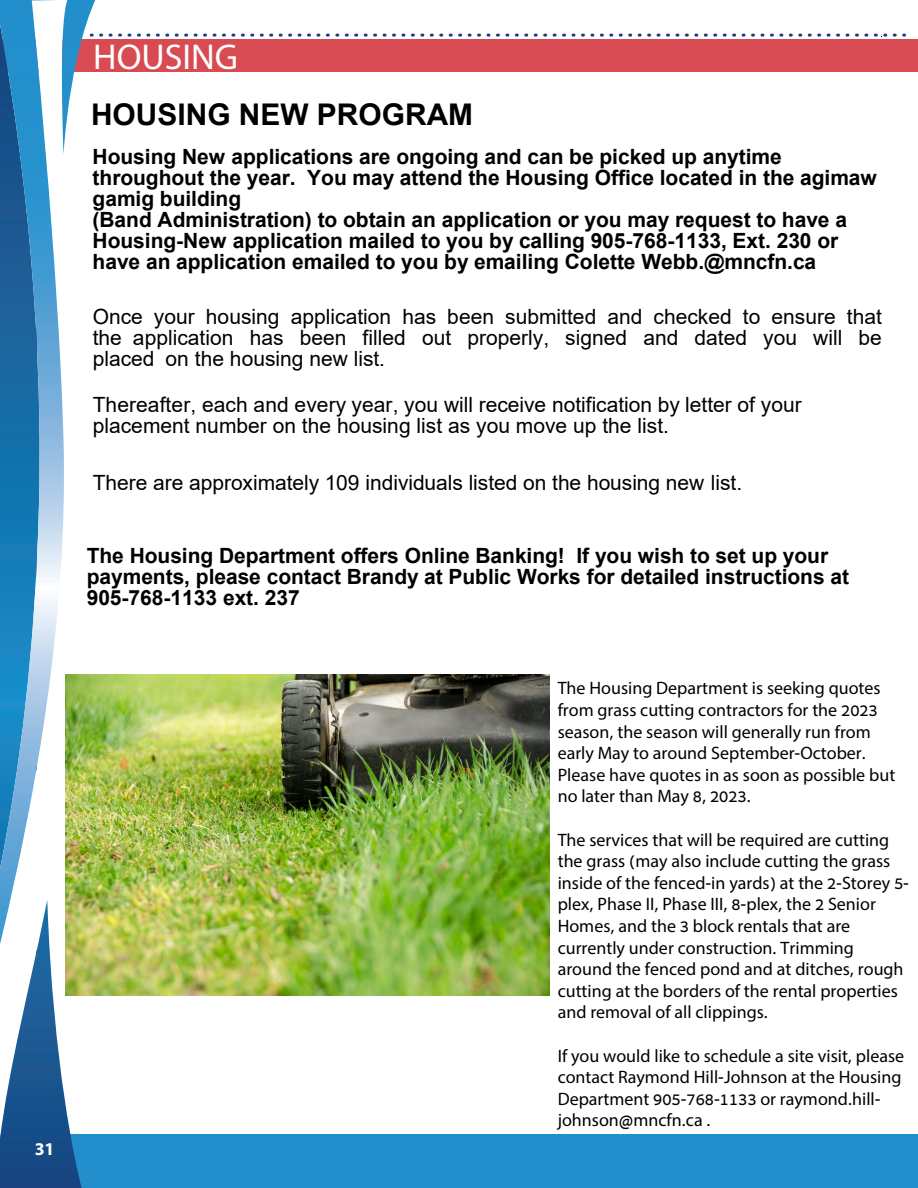
<style>
.page{position:relative;width:918px;height:1188px;background:#fff}
.page>*{position:absolute;margin:0;border:0;box-sizing:border-box;transform-origin:0 0}
.t1{font:36px "Myriad Hebrew";color:#fff}
.t2{font:700 29.85px "Arial";color:#000}
.t3{font:700 21px/21px "Arial";letter-spacing:-.005em;color:#000}
.t4{font:21px/21px "Arial";color:#000;text-align:justify}
.t5{font:18px/21.6px "Myriad Hebrew";color:#000}
.t6{font:700 18px "Myriad Pro";color:#fff}
</style>
<div class="page">
<div style="left:1px;top:1134px;width:917px;height:54px;background:#228fcc"></div>
<svg style="left:99px;top:34px;width:806px;height:3px"></svg>
<div style="left:1px;top:40px;width:917px;height:32px;background:#d94b53"></div>
<svg style="left:0;top:944px;width:82px;height:244px"></svg>
<svg style="left:0;top:0;width:95px;height:944px"></svg>
<img style="left:66px;top:675px;width:483px;height:320px">
<p class="t6" style="left:35px;top:1137px;width:21px">31</p>
<h1 class="t1" style="left:93px;top:37px;width:146px">HOUSING</h1>
<h2 class="t2" style="left:91px;top:93px;width:384px">HOUSING NEW PROGRAM</h2>
<p class="t3" style="left:93px;top:147px;width:786px">Housing New applications are ongoing and can be picked up anytime throughout the year. You may attend the Housing Office located in the agimaw gamig building<br>(Band Administration) to obtain an application or you may request to have a Housing-New application mailed to you by calling 905-768-1133, Ext. 230 or have an application emailed to you by emailing Colette Webb.@mncfn.ca</p>
<p class="t4" style="left:93px;top:306px;width:791px">Once your housing application has been submitted and checked to ensure that the application has been filled out properly, signed and dated you will be placed on the housing new list.</p>
<p class="t4" style="left:93px;top:394px;width:711px">Thereafter, each and every year, you will receive notification by letter of your placement number on the housing list as you move up the list.</p>
<p class="t4" style="left:93px;top:472px;width:651px">There are approximately 109 individuals listed on the housing new list.</p>
<p class="t3" style="left:87px;top:545px;width:764px">The Housing Department offers Online Banking! If you wish to set up your payments, please contact Brandy at Public Works for detailed instructions at<br>905-768-1133 ext. 237</p>
<p class="t5" style="left:558px;top:679px;width:339px">The Housing Department is seeking quotes from grass cutting contractors for the 2023 season, the season will generally run from early May to around September-October.<br>Please have quotes in as soon as possible but no later than May 8, 2023.</p>
<p class="t5" style="left:558px;top:830px;width:353px">The services that will be required are cutting the grass (may also include cutting the grass inside of the fenced-in yards) at the 2-Storey 5- plex, Phase II, Phase III, 8-plex, the 2 Senior Homes, and the 3 block rentals that are currently under construction. Trimming around the fenced pond and at ditches, rough cutting at the borders of the rental properties and removal of all clippings.</p>
<p class="t5" style="left:558px;top:1046px;width:348px">If you would like to schedule a site visit, please contact Raymond Hill-Johnson at the Housing Department 905-768-1133 or raymond.hill&shy;johnson@mncfn.ca .</p>
</div>
